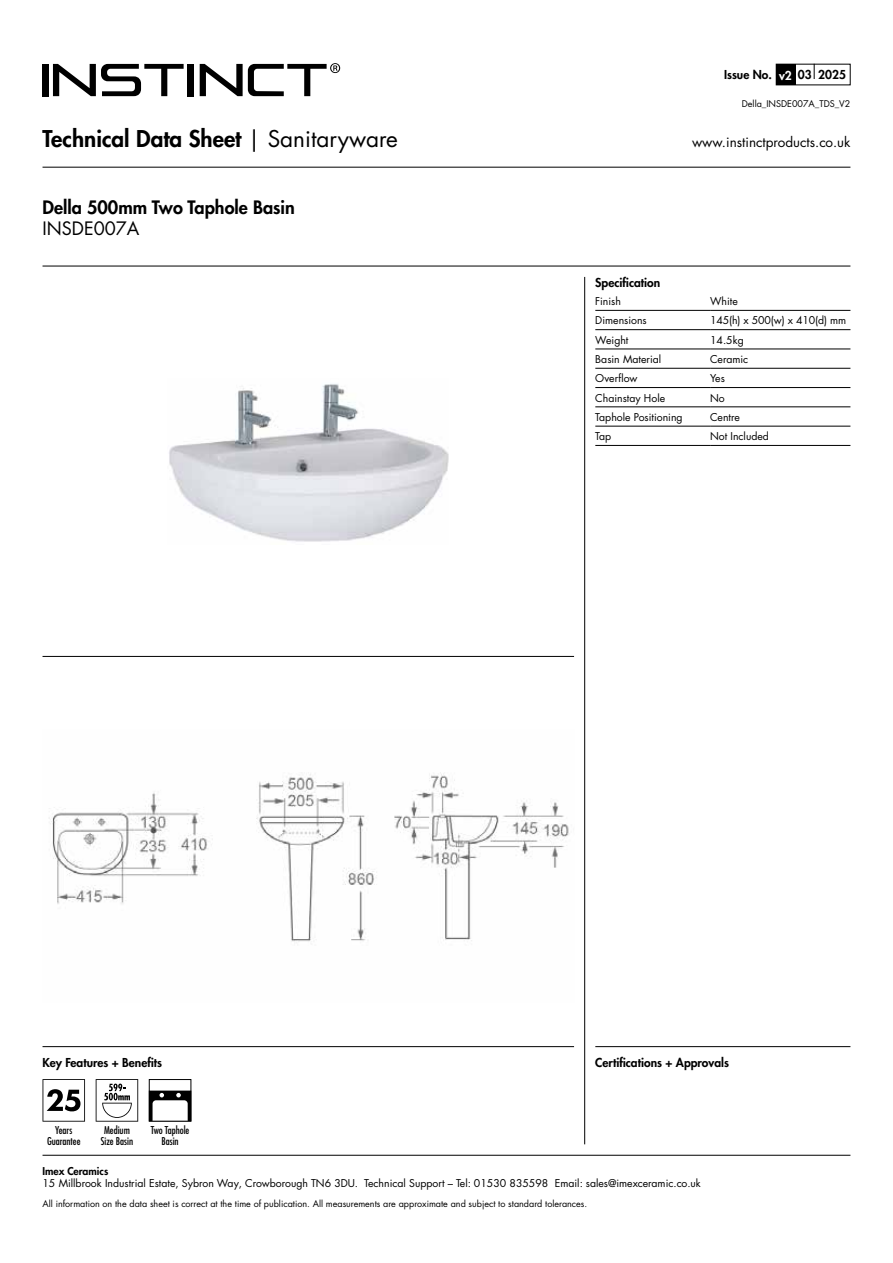
<style>
.page{position:relative;width:893px;height:1263px;background:#fff}
.page>*{position:absolute;margin:0;border:0;box-sizing:border-box;transform-origin:0 0}
.t1{font:800 22.5px "Futura LT Pro";color:#000}
.t2{font:800 18px "Futura LT Pro";color:#000}
.t3{font:18px "Futura LT Pro";color:#000}
.t4{font:13.5px "Futura LT Pro";color:#000}
.t5{font:800 12px "Futura LT Pro";color:#000}
.t6{font:10.5px "Futura LT Pro";color:#000}
.t7{font:500 condensed 10.5px/10.5px "Futura LT Pro";color:#000;text-align:center}
.t8{font:800 10.5px "Futura LT Pro";color:#000}
.t9{font:9px "Futura LT Pro";color:#000}
.s1{color:#fff}
.s2{font-weight:400}
</style>
<div class="page">
<div style="left:43px;top:64px;width:6px;height:32px;background:#000"></div>
<div style="left:188px;top:64px;width:6px;height:32px;background:#000"></div>
<svg style="left:200px;top:63px;width:140px;height:33px"></svg>
<svg style="left:53px;top:64px;width:131px;height:32px"></svg>
<div style="left:776px;top:64px;width:19px;height:21px;background:#000"></div>
<svg style="left:814px;top:64px;width:1px;height:15px"></svg>
<hr style="left:43px;top:1155px;width:807px;height:1px;background:#000">
<hr style="left:43px;top:1046px;width:531px;height:1px;background:#000">
<hr style="left:43px;top:656px;width:531px;height:1px;background:#000">
<hr style="left:595px;top:1046px;width:255px;height:1px;background:#000">
<hr style="left:43px;top:167px;width:807px;height:1px;background:#000">
<hr style="left:43px;top:266px;width:807px;height:1px;background:#000">
<hr style="left:584px;top:277px;width:1px;height:867px;background:#000">
<hr style="left:595px;top:310px;width:115px;height:1px;background:#000">
<hr style="left:710px;top:310px;width:140px;height:1px;background:#000">
<hr style="left:595px;top:329px;width:115px;height:1px;background:#000">
<hr style="left:710px;top:329px;width:140px;height:1px;background:#000">
<hr style="left:595px;top:349px;width:115px;height:1px;background:#000">
<hr style="left:710px;top:349px;width:140px;height:1px;background:#000">
<hr style="left:595px;top:368px;width:115px;height:1px;background:#000">
<hr style="left:710px;top:368px;width:140px;height:1px;background:#000">
<hr style="left:595px;top:387px;width:115px;height:1px;background:#000">
<hr style="left:710px;top:387px;width:140px;height:1px;background:#000">
<hr style="left:595px;top:407px;width:115px;height:1px;background:#000">
<hr style="left:710px;top:407px;width:140px;height:1px;background:#000">
<hr style="left:595px;top:426px;width:115px;height:1px;background:#000">
<hr style="left:710px;top:426px;width:140px;height:1px;background:#000">
<hr style="left:595px;top:445px;width:115px;height:1px;background:#000">
<hr style="left:710px;top:445px;width:140px;height:1px;background:#000">
<img style="left:49px;top:772px;width:520px;height:170px">
<svg style="left:43px;top:1079px;width:42px;height:42px"></svg>
<svg style="left:96px;top:1079px;width:42px;height:42px"></svg>
<svg style="left:151px;top:1090px;width:38px;height:29px"></svg>
<div style="left:149px;top:1079px;width:42px;height:42px;border:1px solid #000"></div>
<img style="left:169px;top:384px;width:280px;height:158px">
<p class="t5" style="left:724px;top:66px;width:123px">Issue No. <span class="s1">v2</span> 03 2025</p>
<p class="t9" style="left:742px;top:98px;width:110px">Della_INSDE007A_TDS_V2</p>
<h1 class="t1" style="left:43px;top:122px;width:357px">Technical Data Sheet <span class="s2">| Sanitaryware</span></h1>
<p class="t4" style="left:692px;top:132px;width:160px">www.instinctproducts.co.uk</p>
<h2 class="t2" style="left:43px;top:193px;width:254px">Della 500mm Two Taphole Basin</h2>
<h2 class="t3" style="left:43px;top:216px;width:99px">INSDE007A</h2>
<p class="t5" style="left:595px;top:273px;width:66px">Specification</p>
<p class="t6" style="left:595px;top:294px;width:27px">Finish</p>
<p class="t6" style="left:710px;top:294px;width:29px">White</p>
<p class="t6" style="left:595px;top:313px;width:53px">Dimensions</p>
<p class="t6" style="left:710px;top:313px;width:137px">145(h) x 500(w) x 410(d) mm</p>
<p class="t6" style="left:595px;top:333px;width:35px">Weight</p>
<p class="t6" style="left:710px;top:333px;width:35px">14.5kg</p>
<p class="t6" style="left:595px;top:352px;width:67px">Basin Material</p>
<p class="t6" style="left:710px;top:352px;width:40px">Ceramic</p>
<p class="t6" style="left:595px;top:371px;width:44px">Overflow</p>
<p class="t6" style="left:710px;top:371px;width:16px">Yes</p>
<p class="t6" style="left:595px;top:390px;width:71px">Chainstay Hole</p>
<p class="t6" style="left:710px;top:390px;width:16px">No</p>
<p class="t6" style="left:595px;top:410px;width:89px">Taphole Positioning</p>
<p class="t6" style="left:710px;top:410px;width:31px">Centre</p>
<p class="t6" style="left:595px;top:429px;width:18px">Tap</p>
<p class="t6" style="left:710px;top:429px;width:60px">Not Included</p>
<p class="t5" style="left:43px;top:1053px;width:121px">Key Features + Benefits</p>
<p class="t5" style="left:595px;top:1053px;width:135px">Certifications + Approvals</p>
<p class="t7" style="left:47px;top:1125px;width:35px">Years<br>Guarantee</p>
<p class="t7" style="left:101px;top:1125px;width:34px">Medium<br>Size Basin</p>
<p class="t7" style="left:151px;top:1125px;width:40px">Two Taphole<br>Basin</p>
<p class="t8" style="left:43px;top:1163px;width:67px">Imex Ceramics</p>
<p class="t6" style="left:43px;top:1176px;width:660px">15 Millbrook Industrial Estate, Sybron Way, Crowborough TN6 3DU. Technical Support – Tel: 01530 835598 Email: sales@imexceramic.co.uk</p>
<p class="t9" style="left:43px;top:1197px;width:546px">All information on the data sheet is correct at the time of publication. All measurements are approximate and subject to standard tolerances.</p>
</div>
